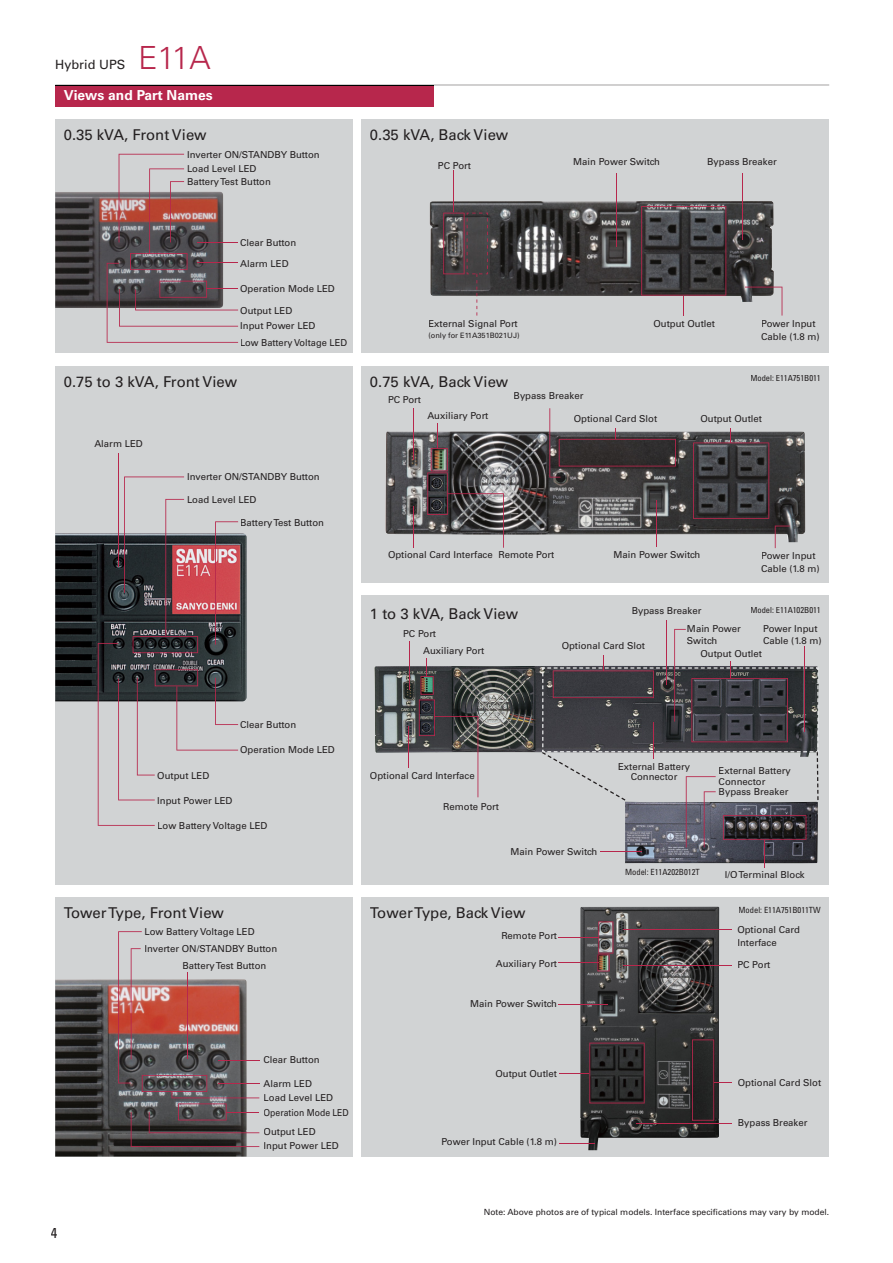
<style>
.page{position:relative;width:893px;height:1263px;background:#fff}
.page>*{position:absolute;margin:0;border:0;box-sizing:border-box;transform-origin:0 0}
.t1{font:300 31.95px "Univers LT Std";color:#b7274c}
.t2{font:14.85px "Univers LT Std";color:#231f20}
.t3{font:condensed 14.85px "Univers LT Std";color:#231f20}
.t4{font:700 13.8px "Univers LT Std";color:#fff}
.t5{font:12.75px "Univers LT Std";color:#231f20}
.t6{font:9.6px/12.8px "Univers LT Std";color:#231f20}
.t7{font:9.6px "Univers LT Std";color:#231f20;scale:.9 1}
.t8{font:8.55px "Univers LT Std";color:#231f20}
.t9{font:condensed 8.55px "Univers LT Std";color:#231f20}
.t10{font:7.5px "Univers LT Std";color:#231f20}
</style>
<div class="page">
<div style="left:55px;top:897px;width:298px;height:260px;background:#d1d3d4"></div>
<div style="left:361px;top:897px;width:468px;height:260px;background:#d1d3d4"></div>
<img style="left:580px;top:907px;width:139px;height:243px">
<div style="left:361px;top:595px;width:468px;height:289px;background:#d1d3d4"></div>
<div style="left:361px;top:119px;width:468px;height:234px;background:#d1d3d4"></div>
<div style="left:361px;top:366px;width:468px;height:217px;background:#d1d3d4"></div>
<div style="left:55px;top:119px;width:298px;height:234px;background:#d1d3d4"></div>
<div style="left:55px;top:366px;width:298px;height:518px;background:#d1d3d4"></div>
<img style="left:429px;top:201px;width:345px;height:101px">
<svg style="left:443px;top:213px;width:45px;height:103px"></svg>
<img style="left:385px;top:432px;width:420px;height:110px">
<img style="left:55px;top:979px;width:63px;height:152px">
<img style="left:374px;top:666px;width:445px;height:91px">
<div style="left:55px;top:85px;width:379px;height:21px;background:#b7274c"></div>
<svg style="left:434px;top:85px;width:395px;height:1px"></svg>
<hr style="left:55px;top:85px;width:379px;height:1px;background:#000">
<img style="left:55px;top:192px;width:52px;height:116px">
<img style="left:55px;top:533px;width:191px;height:168px">
<hr style="left:616px;top:173px;width:1px;height:74px;background:#b7274c">
<svg style="left:641px;top:206px;width:85px;height:110px"></svg>
<hr style="left:656px;top:500px;width:1px;height:47px;background:#b7274c">
<svg style="left:693px;top:428px;width:76px;height:91px;background:#494448"></svg>
<svg style="left:118px;top:931px;width:141px;height:216px"></svg>
<svg style="left:107px;top:154px;width:131px;height:189px"></svg>
<svg style="left:98px;top:477px;width:140px;height:349px"></svg>
<hr style="left:742px;top:173px;width:1px;height:66px;background:#b7274c">
<hr style="left:453px;top:171px;width:1px;height:41px;background:#b7274c">
<hr style="left:413px;top:408px;width:1px;height:52px;background:#b7274c">
<hr style="left:409px;top:641px;width:1px;height:48px;background:#b7274c">
<hr style="left:118px;top:453px;width:1px;height:114px;background:#b7274c">
<hr style="left:413px;top:506px;width:1px;height:42px;background:#b7274c">
<hr style="left:408px;top:727px;width:1px;height:41px;background:#b7274c">
<svg style="left:597px;top:921px;width:16px;height:50px"></svg>
<svg style="left:745px;top:287px;width:37px;height:29px"></svg>
<svg style="left:775px;top:526px;width:15px;height:22px"></svg>
<svg style="left:549px;top:408px;width:127px;height:70px"></svg>
<hr style="left:666px;top:620px;width:1px;height:65px;background:#b7274c">
<svg style="left:692px;top:1039px;width:39px;height:82px"></svg>
<svg style="left:560px;top:1043px;width:85px;height:60px"></svg>
<hr style="left:558px;top:1004px;width:49px;height:1px;background:#b7274c">
<hr style="left:560px;top:1143px;width:35px;height:1px;background:#b7274c">
<hr style="left:636px;top:1123px;width:95px;height:1px;background:#b7274c">
<hr style="left:623px;top:965px;width:108px;height:1px;background:#b7274c">
<hr style="left:558px;top:963px;width:40px;height:1px;background:#b7274c">
<hr style="left:558px;top:937px;width:40px;height:1px;background:#b7274c">
<hr style="left:623px;top:929px;width:108px;height:1px;background:#b7274c">
<svg style="left:419px;top:659px;width:59px;height:138px"></svg>
<hr style="left:218px;top:1060px;width:41px;height:1px;background:#b7274c">
<hr style="left:218px;top:1083px;width:41px;height:1px;background:#b7274c">
<hr style="left:227px;top:1112px;width:32px;height:1px;background:#b7274c">
<svg style="left:542px;top:629px;width:276px;height:238px"></svg>
<hr style="left:600px;top:851px;width:41px;height:1px;background:#b7274c">
<svg style="left:427px;top:424px;width:77px;height:124px"></svg>
<h3 class="t5" style="left:55px;top:59px;width:72px">Hybrid UPS</h3>
<h1 class="t1" style="left:138px;top:44px;width:74px">E11A</h1>
<h3 class="t4" style="left:64px;top:90px;width:150px">Views and Part Names</h3>
<h2 class="t2" style="left:64px;top:128px;width:144px">0.35 kVA, Front View</h2>
<p class="t6" style="left:187px;top:149px;width:134px">Inverter ON/STANDBY Button</p>
<p class="t6" style="left:187px;top:163px;width:85px;line-height:13.2px">Load Level LED<br>BatteryTest Button</p>
<p class="t6" style="left:240px;top:237px;width:58px">Clear Button</p>
<p class="t6" style="left:240px;top:258px;width:50px">Alarm LED</p>
<p class="t6" style="left:240px;top:283px;width:96px">Operation Mode LED</p>
<p class="t6" style="left:240px;top:305px;width:54px">Output LED</p>
<p class="t6" style="left:240px;top:320px;width:77px">Input Power LED</p>
<p class="t6" style="left:240px;top:336px;width:108px">Low Battery Voltage LED</p>
<h2 class="t2" style="left:370px;top:128px;width:140px">0.35 kVA, Back View</h2>
<p class="t6" style="left:438px;top:159px;width:34px">PC Port</p>
<p class="t6" style="left:428px;top:318px;width:91px">External Signal Port</p>
<p class="t10" style="left:428px;top:332px;width:93px">(only for E11A351B021UJ)</p>
<h2 class="t2" style="left:64px;top:375px;width:175px">0.75 to 3 kVA, Front View</h2>
<h2 class="t2" style="left:370px;top:375px;width:140px">0.75 kVA, Back View</h2>
<p class="t6" style="left:573px;top:156px;width:88px">Main Power Switch</p>
<p class="t6" style="left:707px;top:156px;width:71px">Bypass Breaker</p>
<p class="t6" style="left:653px;top:318px;width:63px">Output Outlet</p>
<p class="t6" style="left:761px;top:318px;width:60px">Power Input<br>Cable (1.8 m)</p>
<p class="t9" style="left:750px;top:375px;width:72px">Model: E11A751B011</p>
<p class="t6" style="left:94px;top:438px;width:50px">Alarm LED</p>
<p class="t6" style="left:187px;top:471px;width:134px">Inverter ON/STANDBY Button</p>
<p class="t6" style="left:187px;top:493px;width:71px">Load Level LED</p>
<p class="t6" style="left:240px;top:517px;width:85px">Battery Test Button</p>
<p class="t6" style="left:240px;top:718px;width:58px">Clear Button</p>
<p class="t6" style="left:157px;top:769px;width:54px">Output LED</p>
<p class="t6" style="left:157px;top:795px;width:77px">Input Power LED</p>
<p class="t6" style="left:240px;top:744px;width:96px">Operation Mode LED</p>
<p class="t6" style="left:157px;top:819px;width:112px">Low Battery Voltage LED</p>
<p class="t6" style="left:388px;top:394px;width:34px">PC Port</p>
<p class="t6" style="left:427px;top:409px;width:63px">Auxiliary Port</p>
<p class="t6" style="left:514px;top:390px;width:71px">Bypass Breaker</p>
<p class="t6" style="left:574px;top:413px;width:85px">Optional Card Slot</p>
<p class="t6" style="left:700px;top:413px;width:63px">Output Outlet</p>
<p class="t6" style="left:388px;top:549px;width:106px">Optional Card Interface</p>
<p class="t6" style="left:498px;top:549px;width:57px">Remote Port</p>
<p class="t6" style="left:613px;top:549px;width:88px">Main Power Switch</p>
<p class="t6" style="left:761px;top:550px;width:60px">Power Input<br>Cable (1.8 m)</p>
<h2 class="t2" style="left:370px;top:607px;width:150px">1 to 3 kVA, Back View</h2>
<p class="t6" style="left:632px;top:605px;width:71px">Bypass Breaker</p>
<p class="t9" style="left:750px;top:607px;width:72px">Model: E11A102B011</p>
<p class="t6" style="left:403px;top:628px;width:34px">PC Port</p>
<p class="t6" style="left:423px;top:645px;width:63px">Auxiliary Port</p>
<p class="t6" style="left:562px;top:639px;width:85px">Optional Card Slot</p>
<p class="t6" style="left:687px;top:622px;width:55px">Main Power<br>Switch</p>
<p class="t6" style="left:763px;top:622px;width:60px">Power Input<br>Cable (1.8 m)</p>
<p class="t6" style="left:700px;top:648px;width:63px">Output Outlet</p>
<p class="t6" style="left:370px;top:770px;width:106px">Optional Card Interface</p>
<p class="t6" style="left:443px;top:801px;width:57px">Remote Port</p>
<p class="t6" style="left:618px;top:761px;width:74px;line-height:10.6px;text-align:center">External Battery<br>Connector</p>
<p class="t6" style="left:719px;top:766px;width:74px;line-height:10.6px">External Battery<br>Connector</p>
<p class="t6" style="left:719px;top:786px;width:71px">Bypass Breaker</p>
<p class="t6" style="left:511px;top:846px;width:88px">Main Power Switch</p>
<p class="t9" style="left:625px;top:868px;width:76px">Model: E11A202B012T</p>
<p class="t6" style="left:725px;top:868px;width:81px">I/O Terminal Block</p>
<h2 class="t2" style="left:64px;top:907px;width:162px">Tower Type, Front View</h2>
<h2 class="t2" style="left:370px;top:907px;width:157px">Tower Type, Back View</h2>
<p class="t9" style="left:738px;top:906px;width:84px">Model: E11A751B011TW</p>
<h2 class="t3" style="left:51px;top:1227px;width:8px">4</h2>
<p class="t6" style="left:145px;top:926px;width:112px">Low Battery Voltage LED</p>
<p class="t6" style="left:145px;top:943px;width:134px">Inverter ON/STANDBY Button</p>
<p class="t6" style="left:183px;top:960px;width:85px">Battery Test Button</p>
<p class="t6" style="left:264px;top:1053px;width:58px">Clear Button</p>
<p class="t6" style="left:264px;top:1078px;width:50px">Alarm LED</p>
<p class="t6" style="left:264px;top:1092px;width:71px">Load Level LED</p>
<p class="t6" style="left:264px;top:1125px;width:77px;line-height:13.8px">Output LED<br>Input Power LED</p>
<p class="t7" style="left:264px;top:1108px;width:96px">Operation Mode LED</p>
<p class="t6" style="left:501px;top:930px;width:57px">Remote Port</p>
<p class="t6" style="left:737px;top:924px;width:64px">Optional Card<br>Interface</p>
<p class="t6" style="left:496px;top:958px;width:63px">Auxiliary Port</p>
<p class="t6" style="left:470px;top:998px;width:88px">Main Power Switch</p>
<p class="t6" style="left:495px;top:1068px;width:63px">Output Outlet</p>
<p class="t6" style="left:441px;top:1136px;width:117px">Power Input Cable (1.8 m)</p>
<p class="t6" style="left:737px;top:959px;width:34px">PC Port</p>
<p class="t6" style="left:738px;top:1077px;width:85px">Optional Card Slot</p>
<p class="t6" style="left:738px;top:1117px;width:71px">Bypass Breaker</p>
<p class="t8" style="left:484px;top:1208px;width:347px">Note: Above photos are of typical models. Interface specifications may vary by model.</p>
</div>
